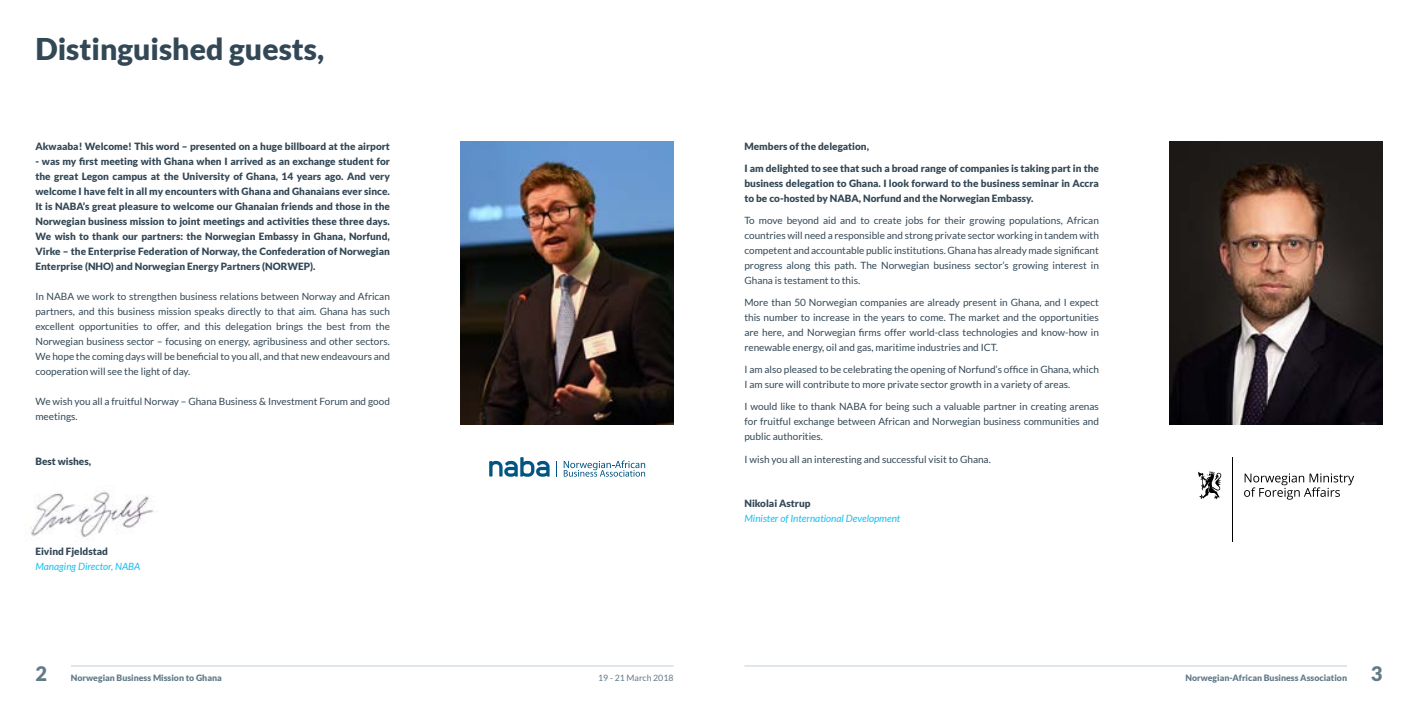
<style>
.page{position:relative;width:1418px;height:709px;background:#fff}
.page>*{position:absolute;margin:0;border:0;box-sizing:border-box;transform-origin:0 0}
.t1{font:900 30px "Lato";color:#334856}
.t2{font:900 20px "Lato";color:#627a88}
.t3{font:10px/15px "Lato";color:#334856;text-align:justify}
.t4{font:900 10px/15px "Lato";color:#334856;text-align:justify}
.t5{font:italic 10px "Lato";color:#15bef0}
.t6{font:900 8.75px "Lato";color:#627a88}
.t7{font:8.75px "Lato";color:#627a88}
</style>
<div class="page">
<hr style="left:71px;top:665px;width:602px;height:1px;background:#bdd0d9">
<hr style="left:744px;top:665px;width:602px;height:1px;background:#bdd0d9">
<img style="left:30px;top:491px;width:124px;height:47px">
<img style="left:461px;top:142px;width:212px;height:282px">
<img style="left:1169px;top:142px;width:213px;height:282px">
<svg style="left:1198px;top:471px;width:23px;height:28px"></svg>
<svg style="left:1244px;top:473px;width:110px;height:26px"></svg>
<hr style="left:1232px;top:457px;width:1px;height:85px;background:#000">
<svg style="left:563px;top:460px;width:82px;height:16px"></svg>
<svg style="left:489px;top:457px;width:60px;height:20px"></svg>
<svg style="left:556px;top:461px;width:1px;height:15px"></svg>
<h1 class="t1" style="left:35px;top:31px;width:290px">Distinguished guests,</h1>
<p class="t4" style="left:35px;top:138px;width:356px">Akwaaba! Welcome! This word – presented on a huge billboard at the airport</p>
<p class="t4" style="left:35px;top:153px;width:356px">- was my first meeting with Ghana when I arrived as an exchange student for the great Legon campus at the University of Ghana, 14 years ago. And very welcome I have felt in all my encounters with Ghana and Ghanaians ever since.<br>It is NABA’s great pleasure to welcome our Ghanaian friends and those in the Norwegian business mission to joint meetings and activities these three days.<br>We wish to thank our partners: the Norwegian Embassy in Ghana, Norfund, Virke – the Enterprise Federation of Norway, the Confederation of Norwegian Enterprise (NHO) and Norwegian Energy Partners (NORWEP).</p>
<p class="t3" style="left:35px;top:289px;width:356px">In NABA we work to strengthen business relations between Norway and African partners, and this business mission speaks directly to that aim. Ghana has such excellent opportunities to offer, and this delegation brings the best from the Norwegian business sector – focusing on energy, agribusiness and other sectors.<br>We hope the coming days will be beneficial to you all, and that new endeavours and cooperation will see the light of day.</p>
<p class="t3" style="left:35px;top:394px;width:356px">We wish you all a fruitful Norway – Ghana Business &amp; Investment Forum and good meetings.</p>
<p class="t4" style="left:35px;top:453px;width:57px">Best wishes,</p>
<p class="t4" style="left:35px;top:543px;width:74px">Eivind Fjeldstad</p>
<p class="t5" style="left:35px;top:561px;width:106px">Managing Director, NABA</p>
<p class="t4" style="left:744px;top:138px;width:126px">Members of the delegation,</p>
<p class="t4" style="left:744px;top:161px;width:356px">I am delighted to see that such a broad range of companies is taking part in the business delegation to Ghana. I look forward to the business seminar in Accra to be co-hosted by NABA, Norfund and the Norwegian Embassy.</p>
<p class="t3" style="left:744px;top:213px;width:356px">To move beyond aid and to create jobs for their growing populations, African countries will need a responsible and strong private sector working in tandem with competent and accountable public institutions. Ghana has already made significant progress along this path. The Norwegian business sector’s growing interest in Ghana is testament to this.</p>
<p class="t3" style="left:744px;top:295px;width:356px">More than 50 Norwegian companies are already present in Ghana, and I expect this number to increase in the years to come. The market and the opportunities are here, and Norwegian firms offer world-class technologies and know-how in renewable energy, oil and gas, maritime industries and ICT.</p>
<p class="t3" style="left:744px;top:362px;width:356px">I am also pleased to be celebrating the opening of Norfund’s office in Ghana, which<br>I am sure will contribute to more private sector growth in a variety of areas.</p>
<p class="t3" style="left:744px;top:399px;width:356px">I would like to thank NABA for being such a valuable partner in creating arenas for fruitful exchange between African and Norwegian business communities and public authorities.</p>
<p class="t3" style="left:744px;top:451px;width:248px">I wish you all an interesting and successful visit to Ghana.</p>
<p class="t4" style="left:744px;top:495px;width:68px">Nikolai Astrup</p>
<p class="t5" style="left:744px;top:512px;width:157px">Minister of International Development</p>
<h2 class="t2" style="left:35px;top:661px;width:13px">2</h2>
<p class="t6" style="left:71px;top:672px;width:152px">Norwegian Business Mission to Ghana</p>
<p class="t7" style="left:598px;top:672px;width:77px">19 - 21 March 2018</p>
<p class="t6" style="left:1185px;top:672px;width:163px">Norwegian-African Business Association</p>
<h2 class="t2" style="left:1370px;top:661px;width:13px">3</h2>
</div>
